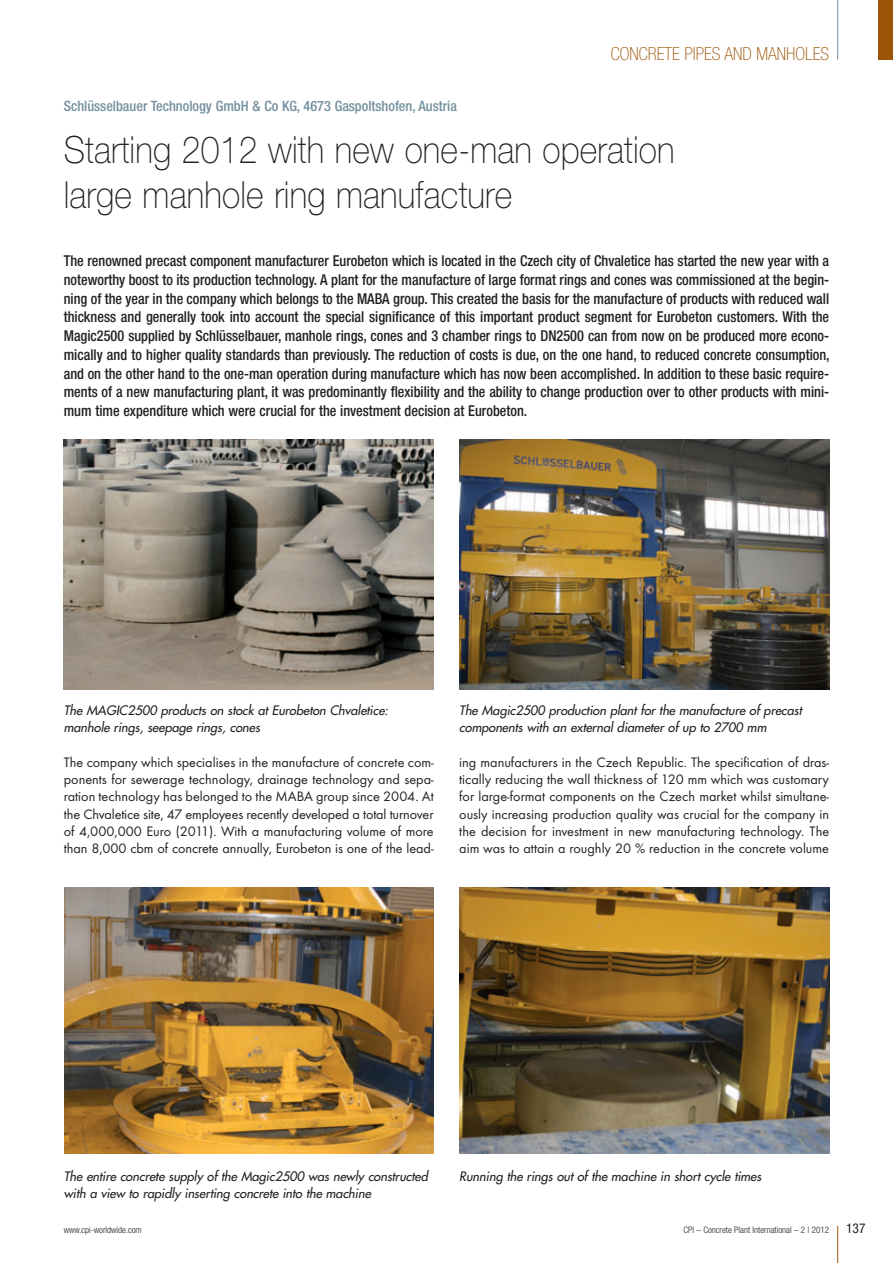
<style>
.page{position:relative;width:893px;height:1263px;background:#fff}
.page>*{position:absolute;margin:0;border:0;box-sizing:border-box;transform-origin:0 0}
.t1{font:100 37.5px/45px "Helvetica Neue";letter-spacing:.005em;color:#231f20;scale:.9 1}
.t2{font:100 condensed 18px "Helvetica Neue";color:#9c5506}
.t3{font:500 condensed 15px/18.8px "Helvetica Neue";color:#231f20;text-align:justify;scale:.95 1}
.t4{font:14.25px/17.2px "Futura T";letter-spacing:-.005em;color:#231f20;text-align:justify}
.t5{font:500 condensed 14.25px "Helvetica Neue";color:#73909f}
.t6{font:condensed 13.5px "Helvetica Neue";color:#231f20}
.t7{font:italic 12.75px/17.2px "Futura";letter-spacing:-.005em;color:#231f20}
.t8{font:300 condensed 9px "Helvetica Neue";color:#231f20}
</style>
<div class="page">
<hr style="left:837px;top:1226px;width:1px;height:37px;background:#9c5506">
<hr style="left:837px;top:0;width:1px;height:60px;background:#73909f">
<div style="left:878px;top:0;width:15px;height:60px;background:#9c5506"></div>
<img style="left:64px;top:439px;width:370px;height:250px">
<img style="left:459px;top:439px;width:370px;height:250px">
<img style="left:64px;top:888px;width:370px;height:265px">
<img style="left:459px;top:888px;width:370px;height:265px">
<p class="t5" style="left:64px;top:101px;width:395px">Schlüsselbauer Technology GmbH &amp; Co KG, 4673 Gaspoltshofen, Austria</p>
<p class="t2" style="left:611px;top:47px;width:220px">CONCRETE PIPES AND MANHOLES</p>
<h1 class="t1" style="left:64px;top:130px;width:680px">Starting 2012 with new one-man operation large manhole ring manufacture</h1>
<p class="t3" style="left:64px;top:253px;width:808px">The renowned precast component manufacturer Eurobeton which is located in the Czech city of Chvaletice has started the new year with a noteworthy boost to its production technology. A plant for the manufacture of large format rings and cones was commissioned at the begin&shy;ning of the year in the company which belongs to the MABA group. This created the basis for the manufacture of products with reduced wall thickness and generally took into account the special significance of this important product segment for Eurobeton customers. With the Magic2500 supplied by Schlüsselbauer, manhole rings, cones and 3 chamber rings to DN2500 can from now on be produced more econo&shy;mically and to higher quality standards than previously. The reduction of costs is due, on the one hand, to reduced concrete consumption, and on the other hand to the one-man operation during manufacture which has now been accomplished. In addition to these basic require&shy;ments of a new manufacturing plant, it was predominantly flexibility and the ability to change production over to other products with mini&shy;mum time expenditure which were crucial for the investment decision at Eurobeton.</p>
<p class="t7" style="left:64px;top:703px;width:328px">The MAGIC2500 products on stock at Eurobeton Chvaletice: manhole rings, seepage rings, cones</p>
<p class="t7" style="left:459px;top:703px;width:346px">The Magic2500 production plant for the manufacture of precast components with an external diameter of up to 2700 mm</p>
<p class="t4" style="left:64px;top:755px;width:371px">The company which specialises in the manufacture of concrete com&shy;ponents for sewerage technology, drainage technology and sepa&shy;ration technology has belonged to the MABA group since 2004. At the Chvaletice site, 47 employees recently developed a total turnover of 4,000,000 Euro (2011). With a manufacturing volume of more than 8,000 cbm of concrete annually, Eurobeton is one of the lead -</p>
<p class="t4" style="left:459px;top:755px;width:371px">ing manufacturers in the Czech Republic. The specification of dras - tically reducing the wall thickness of 120 mm which was customary for large-format components on the Czech market whilst simultane&shy;ously increasing production quality was crucial for the company in the decision for investment in new manufacturing technology. The aim was to attain a roughly 20 % reduction in the concrete volume</p>
<p class="t7" style="left:64px;top:1168px;width:368px">The entire concrete supply of the Magic2500 was newly constructed with a view to rapidly inserting concrete into the machine</p>
<p class="t7" style="left:459px;top:1168px;width:306px">Running the rings out of the machine in short cycle times</p>
<p class="t8" style="left:64px;top:1226px;width:79px">www.cpi-worldwide.com</p>
<p class="t8" style="left:683px;top:1226px;width:147px">CPI – Concrete Plant International – 2 | 2012</p>
<p class="t6" style="left:846px;top:1223px;width:21px">137</p>
</div>
